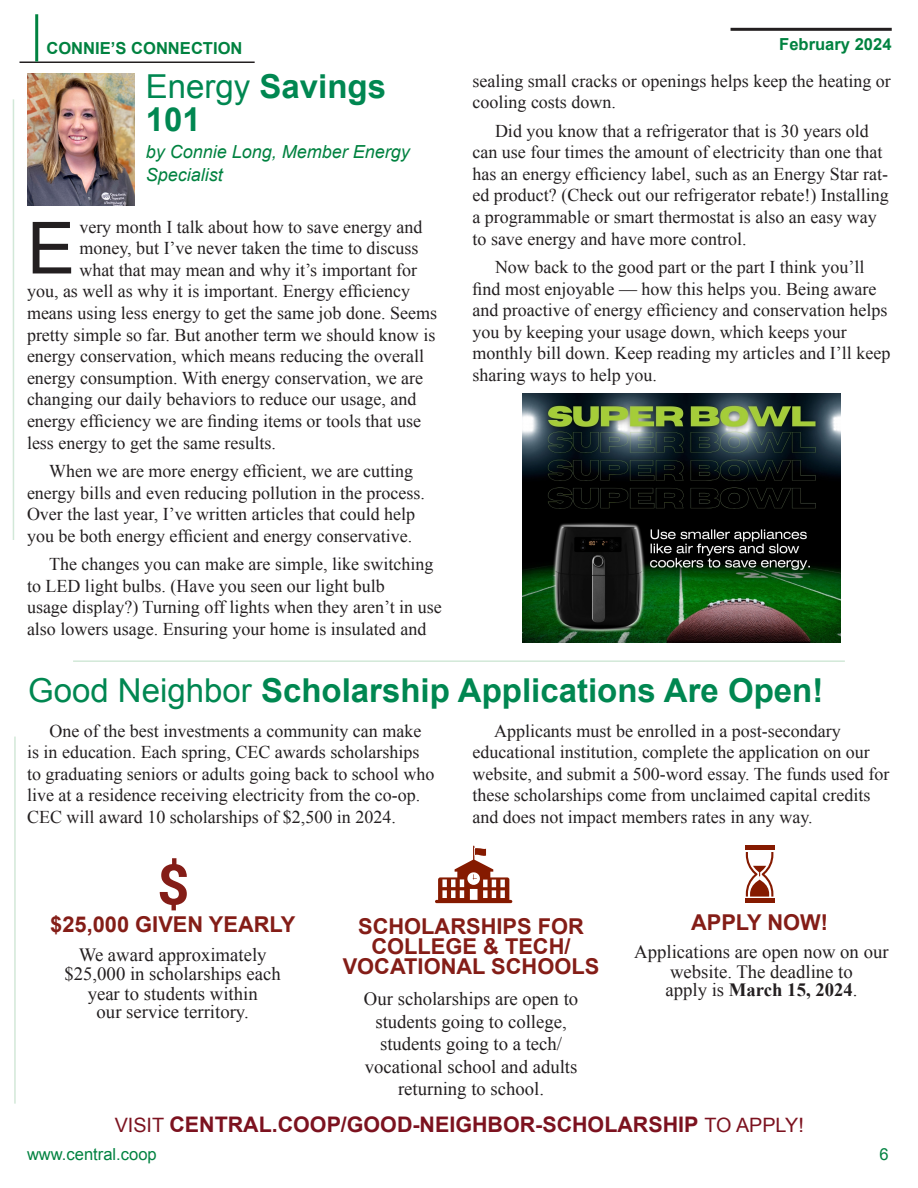
<style>
.page{position:relative;width:918px;height:1188px;background:#fff}
.page>*{position:absolute;margin:0;border:0;box-sizing:border-box;transform-origin:0 0}
.t1{font:72px "Arial";color:#231f20}
.t2{font:700 56.25px "Roboto";color:#841d17}
.t3{font:700 33px/33px "Arial";color:#008751}
.t4{font:700 21.9px/20.2px "Arial";color:#841d17;text-align:center}
.t5{font:700 21.45px "Arial";color:#7c121f}
.t6{font:18.75px/19.5px "Times New Roman";color:#231f20;text-align:center}
.t7{font:700 18.75px "Times New Roman";color:#231f20}
.t8{font:18px/21.6px "Times New Roman";color:#231f20}
.t9{font:italic 18px/22.5px "Arial";color:#008240}
.t10{font:700 16.5px "Arial";color:#008240}
.t11{font:16.5px "Arial";color:#008240}
.s1{font-weight:400}
.s2{font-weight:400;font-size:19.8px}
</style>
<div class="page">
<hr style="left:731px;top:28px;width:161px;height:3px;background:#231f20">
<hr style="left:20px;top:62px;width:235px;height:1px;background:#231f20">
<hr style="left:35px;top:14px;width:3px;height:48px;background:#008240">
<img style="left:27px;top:74px;width:108px;height:132px">
<hr style="left:13px;top:99px;width:1px;height:441px;background:#d2e8d8">
<hr style="left:73px;top:660px;width:772px;height:2px;background:#d2e8d8">
<hr style="left:14px;top:737px;width:2px;height:367px;background:#d2e8d8">
<svg style="left:435px;top:846px;width:77px;height:57px"></svg>
<hr style="left:745px;top:846px;width:29px;height:4px;background:#851a00">
<hr style="left:745px;top:899px;width:29px;height:4px;background:#851a00">
<svg style="left:746px;top:852px;width:27px;height:45px"></svg>
<img style="left:523px;top:393px;width:318px;height:250px">
<p class="t10" style="left:46px;top:37px;width:198px">CONNIE’S CONNECTION</p>
<p class="t10" style="left:779px;top:33px;width:114px">February 2024</p>
<p class="t3" style="left:146px;top:71px;width:242px"><span class="s1">Energy</span> Savings<br>101</p>
<p class="t9" style="left:146px;top:141px;width:266px">by Connie Long, Member Energy<br>Specialist</p>
<p class="t8" style="left:79px;top:216px;width:345px">very month I talk about how to save energy and</p>
<p class="t8" style="left:79px;top:237px;width:341px">money, but I’ve never taken the time to discuss</p>
<p class="t8" style="left:79px;top:259px;width:339px">what that may mean and why it’s important for</p>
<p class="t8" style="left:27px;top:280px;width:385px">you, as well as why it is important. Energy efficiency</p>
<p class="t8" style="left:27px;top:302px;width:412px">means using less energy to get the same job done. Seems</p>
<p class="t8" style="left:27px;top:324px;width:410px">pretty simple so far. But another term we should know is</p>
<p class="t8" style="left:27px;top:345px;width:399px">energy conservation, which means reducing the overall</p>
<p class="t8" style="left:27px;top:367px;width:398px">energy consumption. With energy conservation, we are</p>
<p class="t8" style="left:27px;top:388px;width:391px">changing our daily behaviors to reduce our usage, and</p>
<p class="t8" style="left:27px;top:410px;width:396px">energy efficiency we are finding items or tools that use</p>
<p class="t8" style="left:27px;top:432px;width:251px">less energy to get the same results.</p>
<p class="t8" style="left:27px;top:460px;width:400px;text-indent:22px">When we are more energy efficient, we are cutting energy bills and even reducing pollution in the process.<br>Over the last year, I’ve written articles that could help you be both energy efficient and energy conservative.</p>
<p class="t8" style="left:27px;top:553px;width:408px;text-indent:22px">The changes you can make are simple, like switching to LED light bulbs. (Have you seen our light bulb</p>
<p class="t8" style="left:27px;top:596px;width:416px">usage display?) Turning off lights when they aren’t in use also lowers usage. Ensuring your home is insulated and</p>
<p class="t1" style="left:27px;top:201px;width:50px">E</p>
<p class="t8" style="left:472px;top:70px;width:420px">sealing small cracks or openings helps keep the heating or cooling costs down.</p>
<p class="t8" style="left:472px;top:120px;width:418px;text-indent:22px">Did you know that a refrigerator that is 30 years old can use four times the amount of electricity than one that has an energy efficiency label, such as an Energy Star rat&shy;ed product? (Check out our refrigerator rebate!) Installing a programmable or smart thermostat is also an easy way to save energy and have more control.</p>
<p class="t8" style="left:472px;top:256px;width:419px;text-indent:22px">Now back to the good part or the part I think you’ll find most enjoyable — how this helps you. Being aware and proactive of energy efficiency and conservation helps you by keeping your usage down, which keeps your monthly bill down. Keep reading my articles and I’ll keep sharing ways to help you.</p>
<p class="t3" style="left:28px;top:675px;width:797px"><span class="s1">Good Neighbor</span> Scholarship Applications Are Open!</p>
<p class="t8" style="left:27px;top:719px;width:409px;text-indent:22px">One of the best investments a community can make is in education. Each spring, CEC awards scholarships to graduating seniors or adults going back to school who live at a residence receiving electricity from the co-op.<br>CEC will award 10 scholarships of $2,500 in 2024.</p>
<p class="t8" style="left:472px;top:719px;width:418px;text-indent:22px">Applicants must be enrolled in a post-secondary educational institution, complete the application on our website, and submit a 500-word essay. The funds used for these scholarships come from unclaimed capital credits and does not impact members rates in any way.</p>
<p class="t2" style="left:157px;top:845px;width:34px">$</p>
<p class="t4" style="left:50px;top:915px;width:247px">$25,000 GIVEN YEARLY</p>
<p class="t6" style="left:79px;top:945px;width:189px">We award approximately</p>
<p class="t6" style="left:65px;top:964px;width:218px">$25,000 in scholarships each</p>
<p class="t6" style="left:88px;top:984px;width:172px">year to students within</p>
<p class="t6" style="left:97px;top:1002px;width:154px">our service territory.</p>
<p class="t4" style="left:358px;top:917px;width:227px">SCHOLARSHIPS FOR<br>COLLEGE &amp; TECH/</p>
<p class="t4" style="left:343px;top:957px;width:258px">VOCATIONAL SCHOOLS</p>
<p class="t6" style="left:364px;top:989px;width:216px">Our scholarships are open to</p>
<p class="t6" style="left:375px;top:1011px;width:193px">students going to college,</p>
<p class="t6" style="left:380px;top:1034px;width:184px">students going to a tech/</p>
<p class="t6" style="left:365px;top:1056px;width:214px">vocational school and adults</p>
<p class="t6" style="left:398px;top:1079px;width:148px">returning to school.</p>
<p class="t4" style="left:691px;top:913px;width:139px">APPLY NOW!</p>
<p class="t6" style="left:634px;top:942px;width:256px">Applications are open now on our website. The deadline to</p>
<p class="t7" style="left:665px;top:976px;width:194px"><span class="s1">apply is</span> March 15, 2024<span class="s1">.</span></p>
<p class="t5" style="left:115px;top:1111px;width:691px"><span class="s2">VISIT</span> CENTRAL.COOP/GOOD-NEIGHBOR-SCHOLARSHIP <span class="s2">TO APPLY!</span></p>
<p class="t11" style="left:27px;top:1143px;width:131px">www.central.coop</p>
<p class="t11" style="left:880px;top:1143px;width:11px">6</p>
</div>
